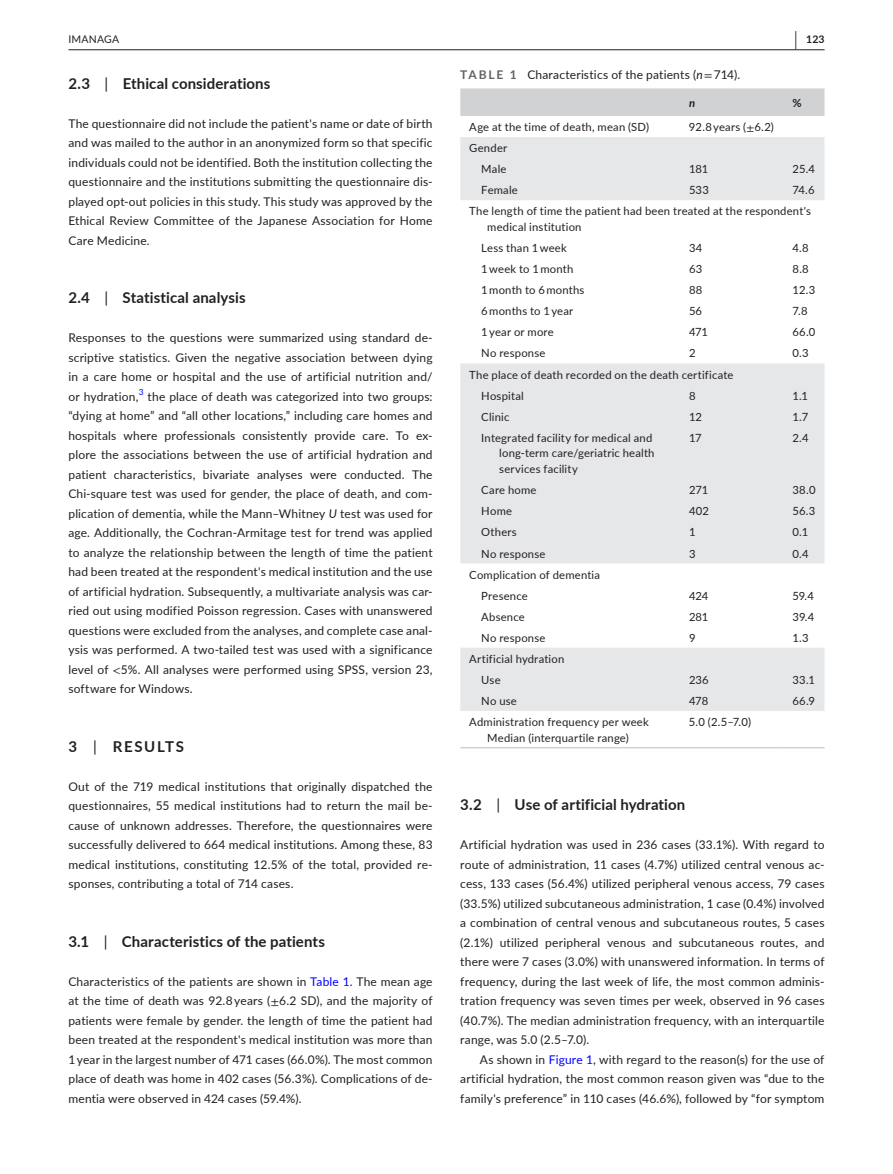
<style>
.page{position:relative;width:893px;height:1174px;background:#fff}
.page>*{position:absolute;margin:0;border:0;box-sizing:border-box;transform-origin:0 0}
.t1{font:700 15px "Lato";letter-spacing:.005em;color:#231f20}
.t2{font:700 15px "Lato";letter-spacing:.105em;color:#231f20}
.t3{font:12px/19.5px "Lato";letter-spacing:.015em;color:#231f20;text-align:justify}
.t4{font:11.25px/21px "Lato";letter-spacing:.02em;color:#231f20}
.t5{font:italic 700 11.25px "Lato";color:#231f20}
.t6{font:700 11.25px "Lato";color:#231f20}
.t7{font:10.5px "Lato";letter-spacing:.025em;color:#231f20}
.t8{font:700 10.5px "Lato";color:#231f20}
.s1{font-size:19.5px}
.s2{font-weight:400}
.s3{font-weight:700;color:#636366}
.s4{font-style:italic}
.s5{font-family:"STIX"}
.s6{color:#00f}
</style>
<div class="page">
<hr style="left:68px;top:49px;width:756px;height:1px;background:#231f20">
<div style="left:460px;top:88px;width:364px;height:28px;background:#d1d2d4"></div>
<svg style="left:460px;top:137px;width:364px;height:574px;fill:#edeeef"></svg>
<hr style="left:460px;top:747px;width:220px;height:1px;background:#d1d2d4">
<hr style="left:680px;top:747px;width:103px;height:1px;background:#d1d2d4">
<hr style="left:783px;top:747px;width:41px;height:1px;background:#d1d2d4">
<p class="t7" style="left:68px;top:31px;width:52px">IMANAGA</p>
<p class="t8" style="left:795px;top:31px;width:31px"><span class="s1">|</span> 123</p>
<p class="t1" style="left:68px;top:72px;width:203px">2.3 <span class="s2">|</span> Ethical considerations</p>
<p class="t3" style="left:68px;top:113px;width:366px">The questionnaire did not include the patient's name or date of birth and was mailed to the author in an anonymized form so that specific individuals could not be identified. Both the institution collecting the questionnaire and the institutions submitting the questionnaire dis&shy;played opt-out policies in this study. This study was approved by the Ethical Review Committee of the Japanese Association for Home Care Medicine.</p>
<p class="t3" style="left:460px;top:64px;width:281px"><span class="s3">TABLE 1</span> Characteristics of the patients (<span class="s4">n</span><span class="s5">=</span> 714).</p>
<p class="t5" style="left:689px;top:94px;width:8px">n</p>
<p class="t6" style="left:792px;top:94px;width:11px">%</p>
<p class="t4" style="left:469px;top:116px;width:181px">Age at the time of death, mean (SD)</p>
<p class="t4" style="left:689px;top:116px;width:86px">92.8 years (<span class="s5">±</span>6.2)</p>
<p class="t4" style="left:469px;top:137px;width:39px;text-align:right">Gender<br>Male</p>
<p class="t4" style="left:689px;top:158px;width:21px">181</p>
<p class="t4" style="left:792px;top:158px;width:24px">25.4</p>
<p class="t4" style="left:481px;top:179px;width:38px">Female</p>
<p class="t4" style="left:689px;top:179px;width:21px">533</p>
<p class="t4" style="left:469px;top:179px;width:347px;text-indent:323px">74.6<br>The length of time the patient had been treated at the respondent's</p>
<p class="t4" style="left:481px;top:216px;width:102px;text-indent:6px">medical institution<br>Less than 1 week</p>
<p class="t4" style="left:689px;top:237px;width:15px">34</p>
<p class="t4" style="left:792px;top:237px;width:18px">4.8</p>
<p class="t1" style="left:68px;top:287px;width:179px">2.4 <span class="s2">|</span> Statistical analysis</p>
<p class="t3" style="left:68px;top:327px;width:366px">Responses to the questions were summarized using standard de&shy;scriptive statistics. Given the negative association between dying in a care home or hospital and the use of artificial nutrition and/ or hydration,<sup>3</sup> the place of death was categorized into two groups: “dying at home” and “all other locations,” including care homes and hospitals where professionals consistently provide care. To ex&shy;plore the associations between the use of artificial hydration and patient characteristics, bivariate analyses were conducted. The Chi-square test was used for gender, the place of death, and com&shy;plication of dementia, while the Mann–Whitney <span class="s4">U</span> test was used for age. Additionally, the Cochran-Armitage test for trend was applied to analyze the relationship between the length of time the patient had been treated at the respondent's medical institution and the use of artificial hydration. Subsequently, a multivariate analysis was car&shy;ried out using modified Poisson regression. Cases with unanswered questions were excluded from the analyses, and complete case anal&shy;ysis was performed. A two-tailed test was used with a significance level of <span class="s5">&lt;</span>5%. All analyses were performed using SPSS, version 23, software for Windows.</p>
<p class="t2" style="left:68px;top:735px;width:117px">3 <span class="s2">|</span> RESULTS</p>
<p class="t3" style="left:68px;top:776px;width:366px">Out of the 719 medical institutions that originally dispatched the questionnaires, 55 medical institutions had to return the mail be&shy;cause of unknown addresses. Therefore, the questionnaires were successfully delivered to 664 medical institutions. Among these, 83 medical institutions, constituting 12.5% of the total, provided re&shy;sponses, contributing a total of 714 cases.</p>
<p class="t1" style="left:68px;top:930px;width:258px">3.1 <span class="s2">|</span> Characteristics of the patients</p>
<p class="t3" style="left:68px;top:971px;width:366px">Characteristics of the patients are shown in <span class="s6">Table 1</span>. The mean age at the time of death was 92.8 years (<span class="s5">±</span>6.2 SD), and the majority of patients were female by gender. the length of time the patient had been treated at the respondent's medical institution was more than 1 year in the largest number of 471 cases (66.0%). The most common place of death was home in 402 cases (56.3%). Complications of de&shy;mentia were observed in 424 cases (59.4%).</p>
<p class="t4" style="left:481px;top:258px;width:94px">1 week to 1 month</p>
<p class="t4" style="left:689px;top:258px;width:15px">63</p>
<p class="t4" style="left:792px;top:258px;width:18px">8.8</p>
<p class="t4" style="left:481px;top:279px;width:105px">1 month to 6 months</p>
<p class="t4" style="left:689px;top:279px;width:15px">88</p>
<p class="t4" style="left:792px;top:279px;width:24px">12.3</p>
<p class="t4" style="left:481px;top:300px;width:94px">6 months to 1 year</p>
<p class="t4" style="left:689px;top:300px;width:15px">56</p>
<p class="t4" style="left:792px;top:300px;width:17px">7.8</p>
<p class="t4" style="left:481px;top:321px;width:74px">1 year or more</p>
<p class="t4" style="left:689px;top:321px;width:21px">471</p>
<p class="t4" style="left:792px;top:321px;width:24px">66.0</p>
<p class="t4" style="left:481px;top:342px;width:66px">No response</p>
<p class="t4" style="left:689px;top:342px;width:8px">2</p>
<p class="t4" style="left:792px;top:342px;width:18px">0.3</p>
<p class="t4" style="left:481px;top:363px;width:254px;text-indent:-12px">The place of death recorded on the death certificate<br>Hospital</p>
<p class="t4" style="left:689px;top:384px;width:8px">8</p>
<p class="t4" style="left:792px;top:384px;width:17px">1.1</p>
<p class="t4" style="left:481px;top:405px;width:30px">Clinic</p>
<p class="t4" style="left:689px;top:405px;width:15px">12</p>
<p class="t4" style="left:792px;top:405px;width:17px">1.7</p>
<p class="t4" style="left:499px;top:429px;width:157px;line-height:15.8px;text-indent:-18px">Integrated facility for medical and long-term care/geriatric health services facility</p>
<p class="t4" style="left:689px;top:426px;width:14px">17</p>
<p class="t4" style="left:792px;top:426px;width:18px">2.4</p>
<p class="t4" style="left:481px;top:479px;width:57px">Care home</p>
<p class="t4" style="left:689px;top:479px;width:21px">271</p>
<p class="t4" style="left:792px;top:479px;width:25px">38.0</p>
<p class="t4" style="left:481px;top:500px;width:32px">Home</p>
<p class="t4" style="left:689px;top:500px;width:22px">402</p>
<p class="t4" style="left:792px;top:500px;width:24px">56.3</p>
<p class="t4" style="left:481px;top:521px;width:37px">Others</p>
<p class="t4" style="left:689px;top:521px;width:8px">1</p>
<p class="t4" style="left:792px;top:521px;width:17px">0.1</p>
<p class="t4" style="left:481px;top:542px;width:66px">No response</p>
<p class="t4" style="left:689px;top:542px;width:8px">3</p>
<p class="t4" style="left:792px;top:542px;width:18px">0.4</p>
<p class="t4" style="left:481px;top:563px;width:120px;text-indent:-12px">Complication of dementia<br>Presence</p>
<p class="t4" style="left:689px;top:584px;width:21px">424</p>
<p class="t4" style="left:792px;top:584px;width:23px">59.4</p>
<p class="t4" style="left:481px;top:605px;width:45px">Absence</p>
<p class="t4" style="left:689px;top:605px;width:21px">281</p>
<p class="t4" style="left:792px;top:605px;width:23px">39.4</p>
<p class="t4" style="left:481px;top:626px;width:66px">No response</p>
<p class="t4" style="left:689px;top:626px;width:8px">9</p>
<p class="t4" style="left:792px;top:626px;width:18px">1.3</p>
<p class="t4" style="left:481px;top:648px;width:85px;text-indent:-12px">Artificial hydration<br>Use</p>
<p class="t4" style="left:689px;top:669px;width:21px">236</p>
<p class="t4" style="left:792px;top:669px;width:24px">33.1</p>
<p class="t4" style="left:481px;top:690px;width:37px">No use</p>
<p class="t4" style="left:689px;top:690px;width:21px">478</p>
<p class="t4" style="left:792px;top:690px;width:24px">66.9</p>
<p class="t4" style="left:469px;top:713px;width:181px;line-height:15.8px;text-align:center">Administration frequency per week<br>Median (interquartile range)</p>
<p class="t4" style="left:689px;top:711px;width:64px">5.0 (2.5–7.0)</p>
<p class="t1" style="left:460px;top:794px;width:226px">3.2 <span class="s2">|</span> Use of artificial hydration</p>
<p class="t3" style="left:460px;top:834px;width:366px">Artificial hydration was used in 236 cases (33.1%). With regard to route of administration, 11 cases (4.7%) utilized central venous ac&shy;cess, 133 cases (56.4%) utilized peripheral venous access, 79 cases (33.5%) utilized subcutaneous administration, 1 case (0.4%) involved a combination of central venous and subcutaneous routes, 5 cases (2.1%) utilized peripheral venous and subcutaneous routes, and there were 7 cases (3.0%) with unanswered information. In terms of frequency, during the last week of life, the most common adminis&shy;tration frequency was seven times per week, observed in 96 cases (40.7%). The median administration frequency, with an interquartile range, was 5.0 (2.5–7.0).</p>
<p class="t3" style="left:460px;top:1049px;width:366px;text-indent:20px">As shown in <span class="s6">Figure 1</span>, with regard to the reason(s) for the use of artificial hydration, the most common reason given was “due to the family's preference” in 110 cases (46.6%), followed by “for symptom</p>
</div>
